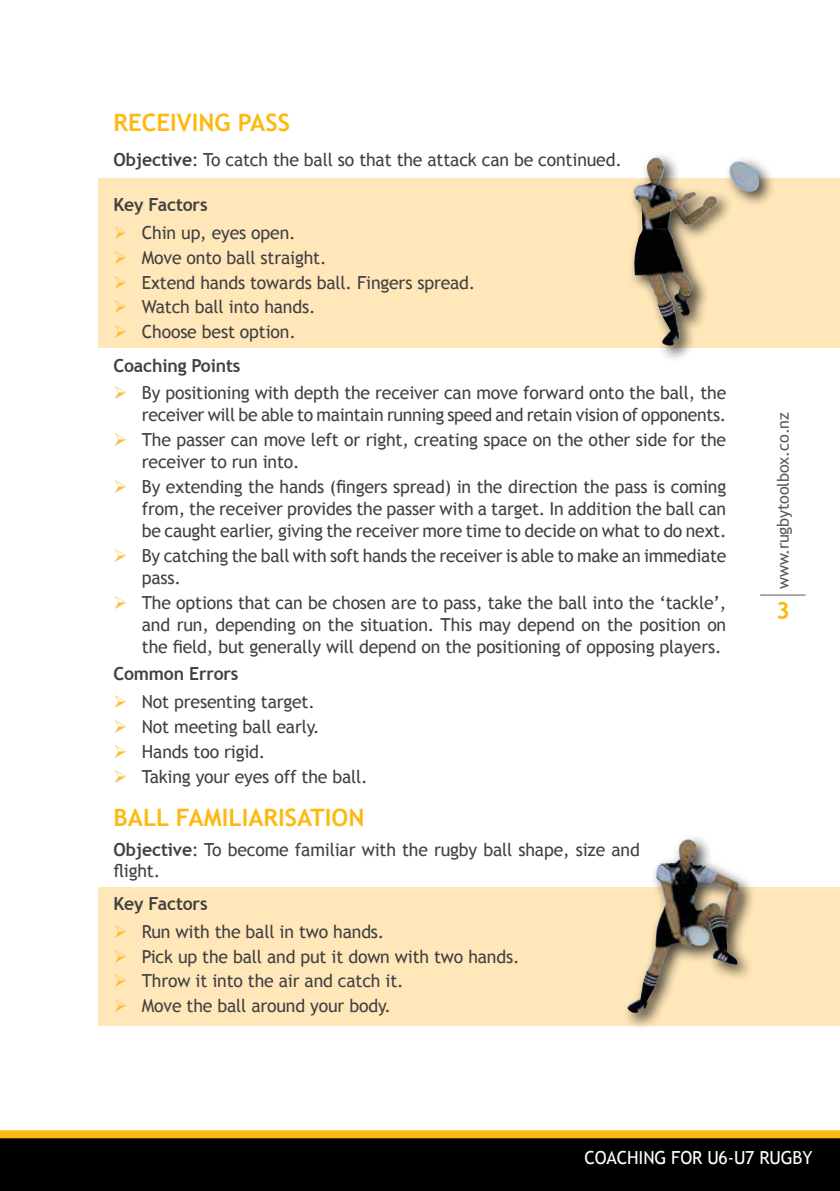
<style>
.page{position:relative;width:840px;height:1191px;background:#fff}
.page>*{position:absolute;margin:0;border:0;box-sizing:border-box;transform-origin:0 0}
.t1{font:700 24px "Trebuchet MS";color:#fdb913}
.t2{font:18px/24.8px "Trebuchet MS";letter-spacing:-.01em;color:#414042}
.t3{font:700 18px "Trebuchet MS";letter-spacing:-.01em;color:#414042}
.t4{font:18px "Trebuchet MS";letter-spacing:-.01em;color:#fff}
.t5{font:16.2px "Trebuchet MS";letter-spacing:-.01em;color:#58595b}
.s1{font-weight:700}
</style>
<div class="page">
<div style="left:98px;top:887px;width:741px;height:139px;background:#ffe7b9"></div>
<div style="left:98px;top:179px;width:741px;height:169px;background:#ffe7b9"></div>
<div style="left:621px;top:833px;width:135px;height:197px;background:#000;opacity:.75"></div>
<img style="left:627px;top:839px;width:82px;height:175px">
<div style="left:628px;top:152px;width:148px;height:211px;background:#000;opacity:.75"></div>
<img style="left:633px;top:159px;width:60px;height:187px">
<hr style="left:759px;top:595px;width:46px;height:1px;background:#58595b">
<div style="left:0;top:1134px;width:839px;height:57px;background:#000"></div>
<div style="left:0;top:1130px;width:839px;height:8px;background:#fdb913"></div>
<h1 class="t1" style="left:113px;top:108px;width:178px">RECEIVING PASS</h1>
<p class="t2" style="left:113px;top:148px;width:509px"><span class="s1">Objective</span>: To catch the ball so that the attack can be continued.</p>
<p class="t3" style="left:113px;top:193px;width:95px">Key Factors</p>
<p class="t2" style="left:142px;top:220px;width:335px">Chin up, eyes open.<br>Move onto ball straight.<br>Extend hands towards ball. Fingers spread.<br>Watch ball into hands.<br>Choose best option.</p>
<p class="t3" style="left:113px;top:354px;width:128px">Coaching Points</p>
<p class="t2" style="left:142px;top:382px;width:585px;line-height:22px">By positioning with depth the receiver can move forward onto the ball, the receiver will be able to maintain running speed and retain vision of opponents.</p>
<p class="t2" style="left:142px;top:429px;width:585px;line-height:22px">The passer can move left or right, creating space on the other side for the receiver to run into.</p>
<p class="t2" style="left:142px;top:476px;width:585px;line-height:22px;text-align:justify">By extending the hands (fingers spread) in the direction the pass is coming from, the receiver provides the passer with a target. In addition the ball can be caught earlier, giving the receiver more time to decide on what to do next.</p>
<p class="t2" style="left:142px;top:544px;width:585px;line-height:22px">By catching the ball with soft hands the receiver is able to make an immediate pass.</p>
<p class="t2" style="left:142px;top:591px;width:585px;line-height:22px;text-align:justify">The options that can be chosen are to pass, take the ball into the ‘tackle’, and run, depending on the situation. This may depend on the position on the field, but generally will depend on the positioning of opposing players.</p>
<p class="t3" style="left:113px;top:662px;width:126px">Common Errors</p>
<p class="t2" style="left:142px;top:689px;width:227px">Not presenting target.<br>Not meeting ball early.<br>Hands too rigid.<br>Taking your eyes off the ball.</p>
<h1 class="t1" style="left:113px;top:802px;width:252px">BALL FAMILIARISATION</h1>
<p class="t2" style="left:113px;top:839px;width:527px;line-height:21px"><span class="s1">Objective</span>: To become familiar with the rugby ball shape, size and flight.</p>
<p class="t3" style="left:113px;top:892px;width:95px">Key Factors</p>
<p class="t2" style="left:142px;top:919px;width:379px">Run with the ball in two hands.<br>Pick up the ball and put it down with two hands.<br>Throw it into the air and catch it.<br>Move the ball around your body.</p>
<p class="t5" style="left:773px;top:589px;width:178px;rotate:-90deg">www.rugbytoolbox.co.nz</p>
<h1 class="t1" style="left:775px;top:595px;width:15px">3</h1>
<p class="t4" style="left:584px;top:1147px;width:229px">COACHING FOR U6-U7 RUGBY</p>
</div>
